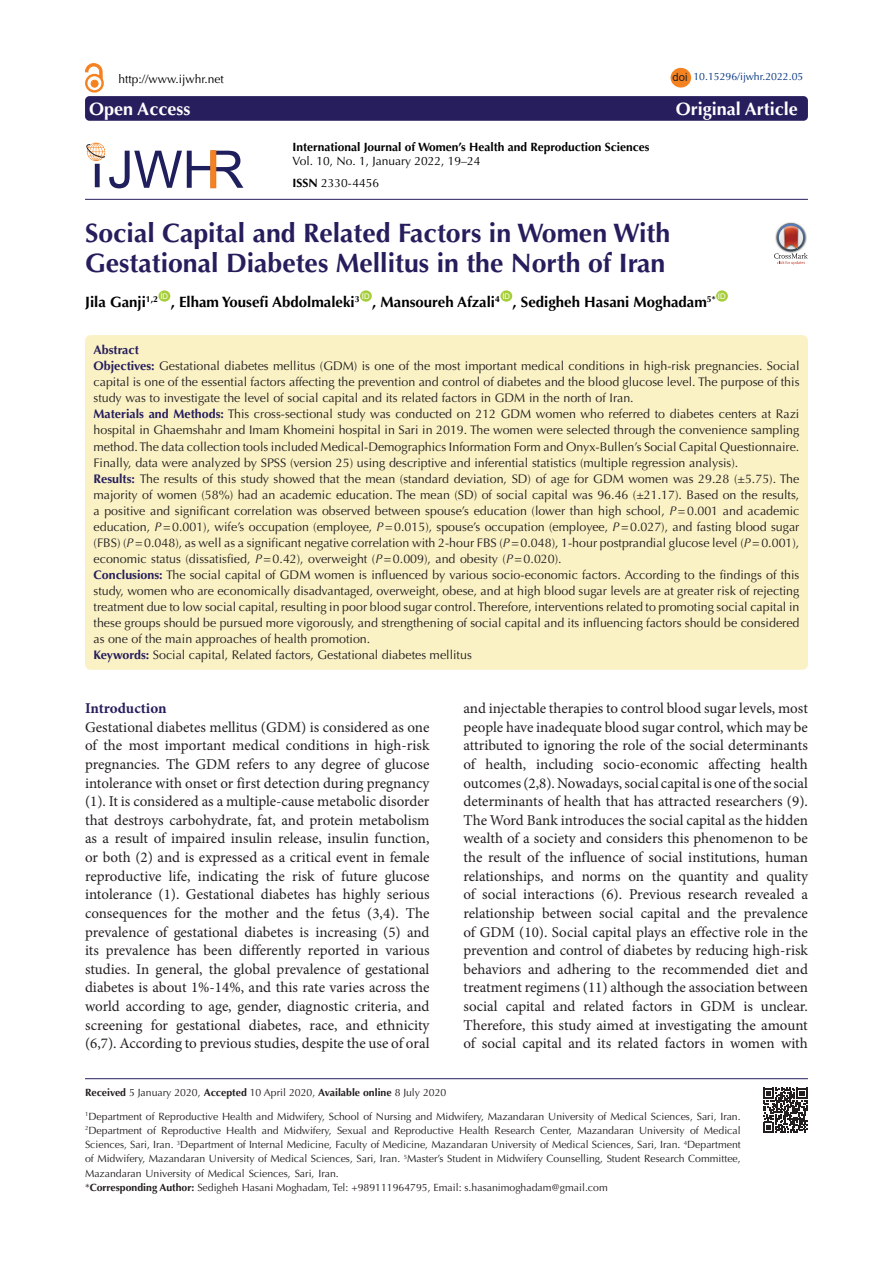
<style>
.page{position:relative;width:893px;height:1263px;background:#fff}
.page>*{position:absolute;margin:0;border:0;box-sizing:border-box;transform-origin:0 0}
.Pa3{font:700 26.7px/30px "Optima LT Std";color:#261d5c}
.t1{font:700 18px "Optima LT Std";color:#fff}
.t2{font:15px/18.6px "Minion Pro";letter-spacing:-.005em;color:#231f20;text-align:justify}
.t3{font:700 15px "Optima LT Std";color:#000}
.t4{font:700 15px "Minion Pro";letter-spacing:-.005em;color:#271e5d}
.t5{font:12.45px/16px "Optima LT Std";color:#231f20;text-align:justify}
.t6{font:700 12.45px "Optima LT Std";color:#261d5c}
.t7{font:12px "Optima LT Std";color:#000}
.t8{font:700 12px "Optima LT Std";color:#000}
.t9{font:11.25px "Arial";color:#231f20}
.t10{font:10.5px/14.2px "Optima LT Std";color:#231f20;text-align:justify}
.t11{font:10.5px "Optima LT Std";color:#00317d}
.t12{font:7.8px "Arial";color:#fff}
.s1{font-weight:700}
.s2{font-weight:700;color:#261d5c}
.s3{font-style:italic}
</style>
<div class="page">
<div style="left:85px;top:335px;width:723px;height:335px;background:#faf2c5;border-radius:6px"></div>
<div style="left:159px;top:290px;width:11px;height:12px;background:#a6ce39;border-radius:50%"></div>
<div style="left:360px;top:290px;width:12px;height:12px;background:#a6ce39;border-radius:50%"></div>
<div style="left:500px;top:290px;width:12px;height:12px;background:#a6ce39;border-radius:50%"></div>
<div style="left:716px;top:290px;width:12px;height:12px;background:#a6ce39;border-radius:50%"></div>
<div style="left:85px;top:96px;width:723px;height:25px;background:#271e5d;border-radius:4px"></div>
<hr style="left:85px;top:199px;width:723px;height:1px;background:#271e5d">
<div style="left:671px;top:68px;width:20px;height:20px;background:#f58220;border-radius:50%"></div>
<div style="left:91px;top:80px;width:7px;height:7px;background:#f58220;border-radius:50%"></div>
<div style="left:91px;top:80px;width:7px;height:7px;border:1px solid #f58220;border-radius:50%"></div>
<div style="left:85px;top:74px;width:19px;height:19px;border:2px solid #f58220;border-radius:50%"></div>
<svg style="left:85px;top:63px;width:17px;height:16px"></svg>
<hr style="left:85px;top:1078px;width:723px;height:1px;background:#261d5c">
<svg style="left:763px;top:1088px;width:44px;height:44px"></svg>
<svg style="left:774px;top:223px;width:34px;height:42px"></svg>
<svg style="left:86px;top:143px;width:157px;height:45px"></svg>
<svg style="left:211px;top:150px;width:5px;height:38px"></svg>
<p class="t7" style="left:118px;top:72px;width:107px">http://www.ijwhr.net</p>
<p class="t9" style="left:672px;top:70px;width:17px">doi</p>
<p class="t11" style="left:693px;top:71px;width:111px">10.15296/ijwhr.2022.05</p>
<p class="t1" style="left:89px;top:98px;width:103px">Open Access</p>
<p class="t1" style="left:676px;top:98px;width:124px">Original Article</p>
<p class="t8" style="left:293px;top:140px;width:358px">International Journal of Women’s Health and Reproduction Sciences</p>
<p class="t7" style="left:293px;top:154px;width:189px">Vol. 10, No. 1, January 2022, 19–24</p>
<p class="t7" style="left:293px;top:176px;width:88px"><span class="s1">ISSN</span> 2330-4456</p>
<p class="Pa3" style="left:85px;top:218px;width:587px">Social Capital and Related Factors in Women With<br>Gestational Diabetes Mellitus in the North of Iran</p>
<p class="t3" style="left:85px;top:293px;width:75px">Jila Ganji<sup>1,2</sup></p>
<p class="t12" style="left:160px;top:291px;width:9px">ID</p>
<p class="t3" style="left:171px;top:293px;width:190px">, Elham Yousefi Abdolmaleki<sup>3</sup></p>
<p class="t12" style="left:362px;top:291px;width:9px">ID</p>
<p class="t3" style="left:372px;top:293px;width:129px">, Mansoureh Afzali<sup>4</sup></p>
<p class="t12" style="left:502px;top:291px;width:9px">ID</p>
<p class="t3" style="left:513px;top:293px;width:204px">, Sedigheh Hasani Moghadam<sup>5*</sup></p>
<p class="t12" style="left:718px;top:291px;width:9px">ID</p>
<p class="t6" style="left:94px;top:343px;width:47px">Abstract</p>
<p class="t5" style="left:94px;top:358px;width:707px"><span class="s2">Objectives:</span> Gestational diabetes mellitus (GDM) is one of the most important medical conditions in high-risk pregnancies. Social capital is one of the essential factors affecting the prevention and control of diabetes and the blood glucose level. The purpose of this study was to investigate the level of social capital and its related factors in GDM in the north of Iran.</p>
<p class="t5" style="left:94px;top:406px;width:707px"><span class="s2">Materials and Methods:</span> This cross-sectional study was conducted on 212 GDM women who referred to diabetes centers at Razi hospital in Ghaemshahr and Imam Khomeini hospital in Sari in 2019. The women were selected through the convenience sampling method. The data collection tools included Medical-Demographics Information Form and Onyx-Bullen’s Social Capital Questionnaire.<br>Finally, data were analyzed by SPSS (version 25) using descriptive and inferential statistics (multiple regression analysis).</p>
<p class="t5" style="left:94px;top:471px;width:707px"><span class="s2">Results:</span> The results of this study showed that the mean (standard deviation, SD) of age for GDM women was 29.28 (±5.75). The majority of women (58%) had an academic education. The mean (SD) of social capital was 96.46 (±21.17). Based on the results, a positive and significant correlation was observed between spouse’s education (lower than high school, <span class="s3">P</span>=0.001 and academic education, <span class="s3">P</span>=0.001), wife’s occupation (employee, <span class="s3">P</span>=0.015), spouse’s occupation (employee, <span class="s3">P</span>=0.027), and fasting blood sugar (FBS) (<span class="s3">P</span>=0.048), as well as a significant negative correlation with 2-hour FBS (<span class="s3">P</span>=0.048), 1-hour postprandial glucose level (<span class="s3">P</span>=0.001), economic status (dissatisfied, <span class="s3">P</span>=0.42), overweight (<span class="s3">P</span>=0.009), and obesity (<span class="s3">P</span>=0.020).</p>
<p class="t5" style="left:94px;top:567px;width:707px"><span class="s2">Conclusions:</span> The social capital of GDM women is influenced by various socio-economic factors. According to the findings of this study, women who are economically disadvantaged, overweight, obese, and at high blood sugar levels are at greater risk of rejecting treatment due to low social capital, resulting in poor blood sugar control. Therefore, interventions related to promoting social capital in these groups should be pursued more vigorously, and strengthening of social capital and its influencing factors should be considered as one of the main approaches of health promotion.</p>
<p class="t5" style="left:94px;top:647px;width:380px"><span class="s2">Keywords:</span> Social capital, Related factors, Gestational diabetes mellitus</p>
<p class="t4" style="left:85px;top:698px;width:83px">Introduction</p>
<p class="t2" style="left:85px;top:718px;width:346px">Gestational diabetes mellitus (GDM) is considered as one of the most important medical conditions in high-risk pregnancies. The GDM refers to any degree of glucose intolerance with onset or first detection during pregnancy (1). It is considered as a multiple-cause metabolic disorder that destroys carbohydrate, fat, and protein metabolism as a result of impaired insulin release, insulin function, or both (2) and is expressed as a critical event in female reproductive life, indicating the risk of future glucose intolerance (1). Gestational diabetes has highly serious consequences for the mother and the fetus (3,4). The prevalence of gestational diabetes is increasing (5) and its prevalence has been differently reported in various studies. In general, the global prevalence of gestational diabetes is about 1%-14%, and this rate varies across the world according to age, gender, diagnostic criteria, and screening for gestational diabetes, race, and ethnicity (6,7). According to previous studies, despite the use of oral</p>
<p class="t2" style="left:463px;top:699px;width:346px">and injectable therapies to control blood sugar levels, most people have inadequate blood sugar control, which may be attributed to ignoring the role of the social determinants of health, including socio-economic affecting health outcomes (2,8). Nowadays, social capital is one of the social determinants of health that has attracted researchers (9).<br>The Word Bank introduces the social capital as the hidden wealth of a society and considers this phenomenon to be the result of the influence of social institutions, human relationships, and norms on the quantity and quality of social interactions (6). Previous research revealed a relationship between social capital and the prevalence of GDM (10). Social capital plays an effective role in the prevention and control of diabetes by reducing high-risk behaviors and adhering to the recommended diet and treatment regimens (11) although the association between social capital and related factors in GDM is unclear.<br>Therefore, this study aimed at investigating the amount of social capital and its related factors in women with</p>
<p class="t10" style="left:85px;top:1085px;width:363px"><span class="s1">Received</span> 5 January 2020, <span class="s1">Accepted</span> 10 April 2020, <span class="s1">Available online</span> 8 July 2020</p>
<p class="t10" style="left:85px;top:1109px;width:657px"><sup>1</sup>Department of Reproductive Health and Midwifery, School of Nursing and Midwifery, Mazandaran University of Medical Sciences, Sari, Iran.<br><sup>2</sup>Department of Reproductive Health and Midwifery, Sexual and Reproductive Health Research Center, Mazandaran University of Medical Sciences, Sari, Iran. <sup>3</sup>Department of Internal Medicine, Faculty of Medicine, Mazandaran University of Medical Sciences, Sari, Iran. <sup>4</sup>Department of Midwifery, Mazandaran University of Medical Sciences, Sari, Iran. <sup>5</sup>Master’s Student in Midwifery Counselling, Student Research Committee, Mazandaran University of Medical Sciences, Sari, Iran.</p>
<p class="t10" style="left:85px;top:1180px;width:524px">*<span class="s1">Corresponding Author:</span> Sedigheh Hasani Moghadam, Tel: +989111964795, Email: s.hasanimoghadam@gmail.com</p>
</div>
